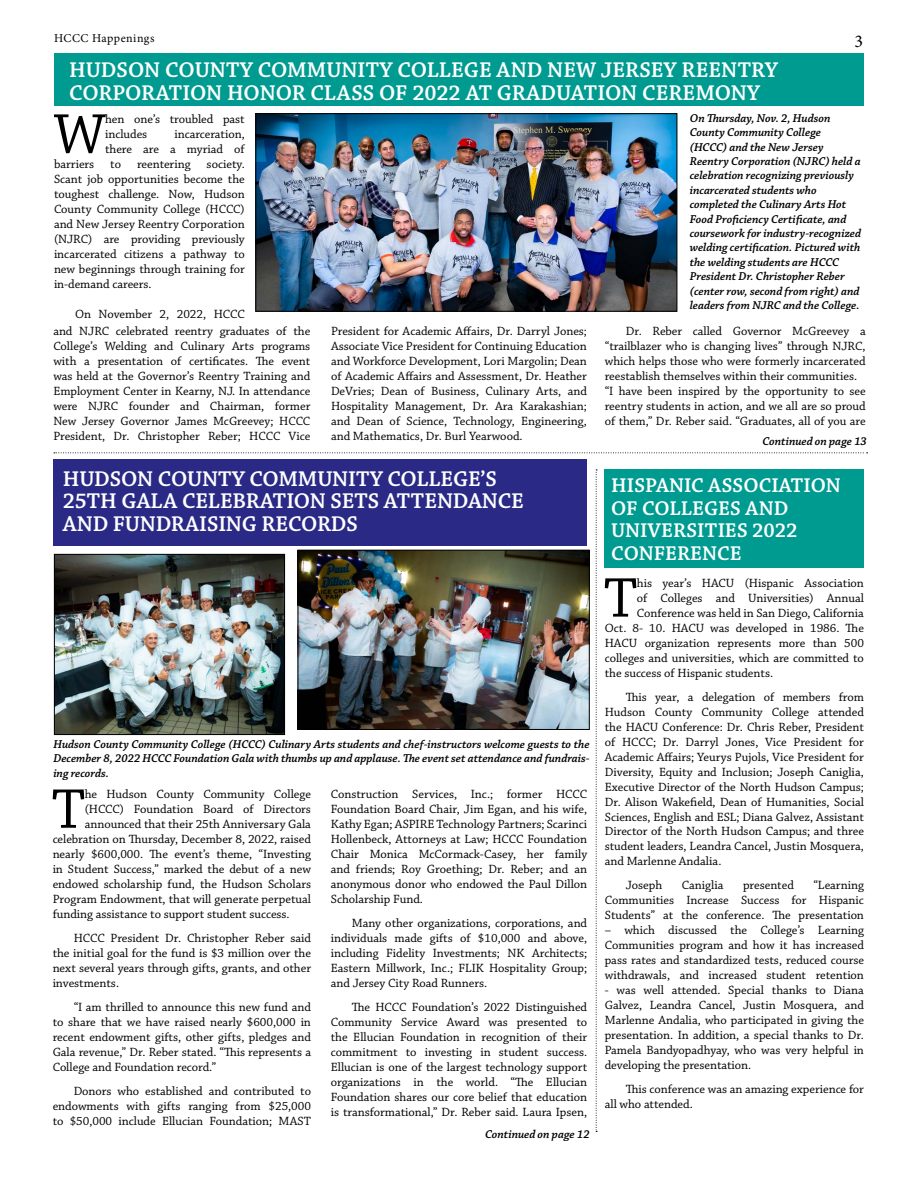
<style>
.page{position:relative;width:918px;height:1188px;background:#fff}
.page>*{position:absolute;margin:0;border:0;box-sizing:border-box;transform-origin:0 0}
.t1{font:58.8px "Chaparral Pro";color:#000}
.t2{font:600 22.5px/22.5px "Chaparral Pro";letter-spacing:-.005em;color:#fff}
.t3{font:600 21px/22.5px "Chaparral Pro";color:#fff}
.t4{font:18px "Minion Pro";color:#000}
.t5{font:12.6px/15px "Chaparral Pro";letter-spacing:-.005em;color:#000;text-align:justify}
.t6{font:italic 600 12px/14.4px "Chaparral Pro";color:#000}
.t7{font:12px "Minion Pro";letter-spacing:.04em;color:#000}
</style>
<div class="page">
<div style="left:54px;top:53px;width:810px;height:53px;background:#009b90"></div>
<img style="left:257px;top:115px;width:418px;height:195px">
<div style="left:255px;top:113px;width:422px;height:199px;border:1px solid #000"></div>
<svg style="left:54px;top:452px;width:814px;height:1px"></svg>
<div style="left:54px;top:459px;width:533px;height:87px;background:#2a2a86"></div>
<svg style="left:596px;top:470px;width:1px;height:662px"></svg>
<div style="left:605px;top:470px;width:259px;height:98px;background:#009b90"></div>
<img style="left:56px;top:556px;width:227px;height:177px">
<div style="left:54px;top:554px;width:231px;height:181px;border:1px solid #000"></div>
<img style="left:300px;top:552px;width:288px;height:176px">
<div style="left:298px;top:550px;width:292px;height:180px;border:1px solid #000"></div>
<p class="t7" style="left:54px;top:30px;width:102px">HCCC Happenings</p>
<h3 class="t4" style="left:855px;top:29px;width:10px">3</h3>
<h2 class="t2" style="left:69px;top:60px;width:710px">HUDSON COUNTY COMMUNITY COLLEGE AND NEW JERSEY REENTRY<br>CORPORATION HONOR CLASS OF 2022 AT GRADUATION CEREMONY</h2>
<h1 class="t1" style="left:54px;top:101px;width:53px">W</h1>
<p class="t5" style="left:105px;top:112px;width:141px">hen one’s troubled past includes</p>
<p class="t5" style="left:105px;top:127px;width:141px;text-align:right">incarceration,<br>there are a myriad of</p>
<p class="t5" style="left:54px;top:157px;width:42px">barriers</p>
<p class="t5" style="left:110px;top:157px;width:12px">to</p>
<p class="t5" style="left:137px;top:157px;width:55px">reentering</p>
<p class="t5" style="left:54px;top:157px;width:192px;text-indent:153px">society.<br>Scant job opportunities become the toughest challenge. Now, Hudson County Community College (HCCC) and New Jersey Reentry Corporation (NJRC) are providing previously incarcerated citizens a pathway to new beginnings through training for in-demand careers.</p>
<p class="t5" style="left:75px;top:307px;width:171px">On November 2, 2022, HCCC</p>
<p class="t5" style="left:53px;top:324px;width:259px">and NJRC celebrated reentry graduates of the College’s Welding and Culinary Arts programs with a presentation of certificates. The event was held at the Governor’s Reentry Training and Employment Center in Kearny, NJ. In attendance were NJRC founder and Chairman, former New Jersey Governor James McGreevey; HCCC President, Dr. Christopher Reber; HCCC Vice</p>
<p class="t6" style="left:690px;top:111px;width:173px">On Thursday, Nov. 2, Hudson<br>County Community College (HCCC) and the New Jersey<br>Reentry Corporation (NJRC) held a celebration recognizing previously incarcerated students who completed the Culinary Arts Hot<br>Food Proficiency Certificate, and coursework for industry-recognized welding certification. Pictured with the welding students are HCCC<br>President Dr. Christopher Reber (center row, second from right) and leaders from NJRC and the College.</p>
<p class="t5" style="left:331px;top:324px;width:257px">President for Academic Affairs, Dr. Darryl Jones; Associate Vice President for Continuing Education and Workforce Development, Lori Margolin; Dean of Academic Affairs and Assessment, Dr. Heather DeVries; Dean of Business, Culinary Arts, and Hospitality Management, Dr. Ara Karakashian; and Dean of Science, Technology, Engineering, and Mathematics, Dr. Burl Yearwood.</p>
<p class="t5" style="left:605px;top:324px;width:262px;text-align:left;text-indent:21px">Dr. Reber called Governor McGreevey a “trailblazer who is changing lives” through NJRC, which helps those who were formerly incarcerated reestablish themselves within their communities. “I have been inspired by the opportunity to see reentry students in action, and we all are so proud of them,” Dr. Reber said. “Graduates, all of you are</p>
<p class="t6" style="left:762px;top:434px;width:106px">Continued on page 13</p>
<h2 class="t2" style="left:63px;top:468px;width:463px">HUDSON COUNTY COMMUNITY COLLEGE’S<br>25TH GALA CELEBRATION SETS ATTENDANCE<br>AND FUNDRAISING RECORDS</h2>
<p class="t6" style="left:53px;top:737px;width:538px;text-align:justify">Hudson County Community College (HCCC) Culinary Arts students and chef-instructors welcome guests to the December 8, 2022 HCCC Foundation Gala with thumbs up and applause. The event set attendance and fundrais&shy;ing records.</p>
<h1 class="t1" style="left:52px;top:777px;width:35px">T</h1>
<p class="t5" style="left:85px;top:787px;width:228px">he Hudson County Community College</p>
<p class="t5" style="left:85px;top:802px;width:228px">(HCCC) Foundation Board of Directors</p>
<p class="t5" style="left:85px;top:817px;width:228px">announced that their 25th Anniversary Gala</p>
<p class="t5" style="left:53px;top:832px;width:260px">celebration on Thursday, December 8, 2022, raised</p>
<p class="t5" style="left:53px;top:847px;width:260px">nearly $600,000. The event’s theme, “Investing</p>
<p class="t5" style="left:53px;top:862px;width:260px">in Student Success,” marked the debut of a new</p>
<p class="t5" style="left:53px;top:877px;width:260px">endowed scholarship fund, the Hudson Scholars</p>
<p class="t5" style="left:53px;top:892px;width:260px">Program Endowment, that will generate perpetual</p>
<p class="t5" style="left:53px;top:907px;width:239px">funding assistance to support student success.</p>
<p class="t5" style="left:53px;top:931px;width:260px;text-indent:21px">HCCC President Dr. Christopher Reber said the initial goal for the fund is $3 million over the next several years through gifts, grants, and other investments.</p>
<p class="t5" style="left:53px;top:1000px;width:260px;text-indent:21px">“I am thrilled to announce this new fund and to share that we have raised nearly $600,000 in recent endowment gifts, other gifts, pledges and Gala revenue,” Dr. Reber stated. “This represents a College and Foundation record.”</p>
<p class="t5" style="left:53px;top:1084px;width:260px;text-indent:21px">Donors who established and contributed to endowments with gifts ranging from $25,000 to $50,000 include Ellucian Foundation; MAST</p>
<p class="t5" style="left:331px;top:787px;width:258px">Construction Services, Inc.; former HCCC Foundation Board Chair, Jim Egan, and his wife, Kathy Egan; ASPIRE Technology Partners; Scarinci Hollenbeck, Attorneys at Law; HCCC Foundation Chair Monica McCormack-Casey, her family and friends; Roy Groething; Dr. Reber; and an anonymous donor who endowed the Paul Dillon Scholarship Fund.</p>
<p class="t5" style="left:331px;top:916px;width:258px;text-indent:21px">Many other organizations, corporations, and individuals made gifts of $10,000 and above, including Fidelity Investments; NK Architects; Eastern Millwork, Inc.; FLIK Hospitality Group; and Jersey City Road Runners.</p>
<p class="t5" style="left:331px;top:1000px;width:258px;text-indent:21px">The HCCC Foundation’s 2022 Distinguished Community Service Award was presented to the Ellucian Foundation in recognition of their commitment to investing in student success.<br>Ellucian is one of the largest technology support organizations in the world. “The Ellucian Foundation shares our core belief that education is transformational,” Dr. Reber said. Laura Ipsen,</p>
<p class="t6" style="left:485px;top:1127px;width:106px">Continued on page 12</p>
<h3 class="t3" style="left:611px;top:475px;width:231px">HISPANIC ASSOCIATION<br>OF COLLEGES AND<br>UNIVERSITIES 2022<br>CONFERENCE</h3>
<h1 class="t1" style="left:604px;top:565px;width:35px">T</h1>
<p class="t5" style="left:637px;top:576px;width:229px">his year’s HACU (Hispanic Association</p>
<p class="t5" style="left:637px;top:591px;width:229px">of Colleges and Universities) Annual</p>
<p class="t5" style="left:637px;top:606px;width:229px">Conference was held in San Diego, California</p>
<p class="t5" style="left:605px;top:621px;width:261px">Oct. 8- 10. HACU was developed in 1986. The</p>
<p class="t5" style="left:605px;top:636px;width:261px">HACU organization represents more than 500</p>
<p class="t5" style="left:605px;top:651px;width:261px">colleges and universities, which are committed to</p>
<p class="t5" style="left:605px;top:666px;width:170px">the success of Hispanic students.</p>
<p class="t5" style="left:605px;top:690px;width:261px;text-indent:21px">This year, a delegation of members from Hudson County Community College attended the HACU Conference: Dr. Chris Reber, President of HCCC; Dr. Darryl Jones, Vice President for Academic Affairs; Yeurys Pujols, Vice President for Diversity, Equity and Inclusion; Joseph Caniglia, Executive Director of the North Hudson Campus; Dr. Alison Wakefield, Dean of Humanities, Social Sciences, English and ESL; Diana Galvez, Assistant Director of the North Hudson Campus; and three student leaders, Leandra Cancel, Justin Mosquera, and Marlenne Andalia.</p>
<p class="t5" style="left:626px;top:879px;width:38px">Joseph</p>
<p class="t5" style="left:682px;top:879px;width:43px">Caniglia</p>
<p class="t5" style="left:743px;top:879px;width:52px">presented</p>
<p class="t5" style="left:605px;top:879px;width:261px;text-indent:209px">“Learning Communities Increase Success for Hispanic Students” at the conference. The presentation</p>
<p class="t5" style="left:605px;top:923px;width:261px">– which discussed the College’s Learning Communities program and how it has increased pass rates and standardized tests, reduced course withdrawals, and increased student retention</p>
<p class="t5" style="left:605px;top:983px;width:261px">- was well attended. Special thanks to Diana Galvez, Leandra Cancel, Justin Mosquera, and Marlenne Andalia, who participated in giving the presentation. In addition, a special thanks to Dr.<br>Pamela Bandyopadhyay, who was very helpful in developing the presentation.</p>
<p class="t5" style="left:605px;top:1082px;width:261px;text-indent:21px">This conference was an amazing experience for all who attended.</p>
</div>
